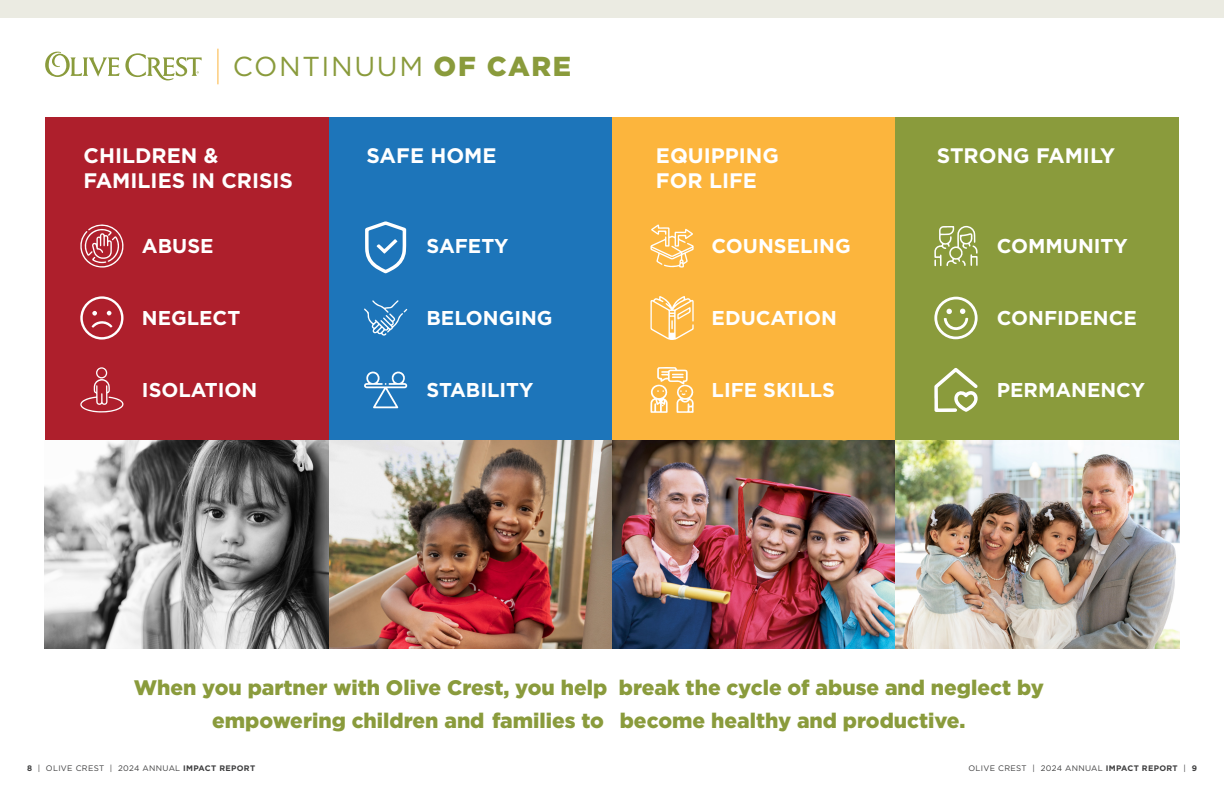
<style>
.page{position:relative;width:1224px;height:792px;background:#fff}
.page>*{position:absolute;margin:0;border:0;box-sizing:border-box;transform-origin:0 0}
.t1{font:27.4px "Gotham";letter-spacing:.06em;color:#8a9b3c}
.t2{font:900 21px/33px "Gotham";color:#8a9b3c;text-align:center}
.t3{font:700 21px "Gotham";color:#fff}
.t4{font:700 20px "Gotham";color:#fff}
.t5{font:8px "Gotham";letter-spacing:.04em;color:#3e3e3f}
.s1{font-weight:900}
.s2{font-weight:700}
</style>
<div class="page">
<div style="left:0;top:0;width:1224px;height:18px;background:#ebebe2"></div>
<svg style="left:45px;top:52px;width:74px;height:25px"></svg>
<svg style="left:125px;top:53px;width:77px;height:28px"></svg>
<hr style="left:217px;top:49px;width:1px;height:35px;background:#fcb53d">
<div style="left:328px;top:117px;width:284px;height:491px;background:#1d75ba"></div>
<svg style="left:364px;top:371px;width:44px;height:37px"></svg>
<svg style="left:364px;top:300px;width:43px;height:36px"></svg>
<svg style="left:365px;top:221px;width:41px;height:52px"></svg>
<div style="left:45px;top:117px;width:283px;height:491px;background:#ae1f2c"></div>
<svg style="left:80px;top:224px;width:44px;height:44px"></svg>
<svg style="left:80px;top:296px;width:44px;height:44px"></svg>
<svg style="left:80px;top:367px;width:44px;height:46px"></svg>
<div style="left:612px;top:117px;width:284px;height:491px;background:#fcb53d"></div>
<svg style="left:650px;top:224px;width:44px;height:44px"></svg>
<svg style="left:650px;top:296px;width:44px;height:44px"></svg>
<svg style="left:650px;top:367px;width:44px;height:46px"></svg>
<div style="left:896px;top:117px;width:283px;height:491px;background:#8a9b3c"></div>
<svg style="left:934px;top:368px;width:44px;height:44px"></svg>
<svg style="left:934px;top:226px;width:44px;height:40px"></svg>
<svg style="left:934px;top:297px;width:44px;height:42px"></svg>
<img style="left:45px;top:441px;width:1134px;height:207px">
<p class="t1" style="left:233px;top:49px;width:340px">CONTINUUM <span class="s1">OF CARE</span></p>
<p class="t3" style="left:84px;top:141px;width:136px">CHILDREN &amp;</p>
<p class="t3" style="left:84px;top:166px;width:211px">FAMILIES IN CRISIS</p>
<p class="t3" style="left:367px;top:141px;width:131px">SAFE HOME</p>
<p class="t3" style="left:656px;top:141px;width:125px">EQUIPPING</p>
<p class="t3" style="left:656px;top:166px;width:103px">FOR LIFE</p>
<p class="t3" style="left:937px;top:141px;width:180px">STRONG FAMILY</p>
<p class="t4" style="left:142px;top:232px;width:73px">ABUSE</p>
<p class="t4" style="left:427px;top:232px;width:84px">SAFETY</p>
<p class="t4" style="left:712px;top:232px;width:141px">COUNSELING</p>
<p class="t4" style="left:997px;top:232px;width:132px">COMMUNITY</p>
<p class="t4" style="left:142px;top:304px;width:100px">NEGLECT</p>
<p class="t4" style="left:427px;top:304px;width:128px">BELONGING</p>
<p class="t4" style="left:712px;top:304px;width:127px">EDUCATION</p>
<p class="t4" style="left:997px;top:304px;width:141px">CONFIDENCE</p>
<p class="t4" style="left:142px;top:376px;width:117px">ISOLATION</p>
<p class="t4" style="left:427px;top:376px;width:109px">STABILITY</p>
<p class="t4" style="left:712px;top:376px;width:125px">LIFE SKILLS</p>
<p class="t4" style="left:997px;top:376px;width:150px">PERMANENCY</p>
<p class="t2" style="left:134px;top:671px;width:912px">When you partner with Olive Crest, you help break the cycle of abuse and neglect by empowering children and families to become healthy and productive.</p>
<p class="t5" style="left:27px;top:763px;width:230px"><span class="s2">8</span> | OLIVE CREST | 2024 ANNUAL <span class="s2">IMPACT REPORT</span></p>
<p class="t5" style="left:969px;top:763px;width:230px">OLIVE CREST | 2024 ANNUAL <span class="s2">IMPACT REPORT</span> | <span class="s2">9</span></p>
</div>
